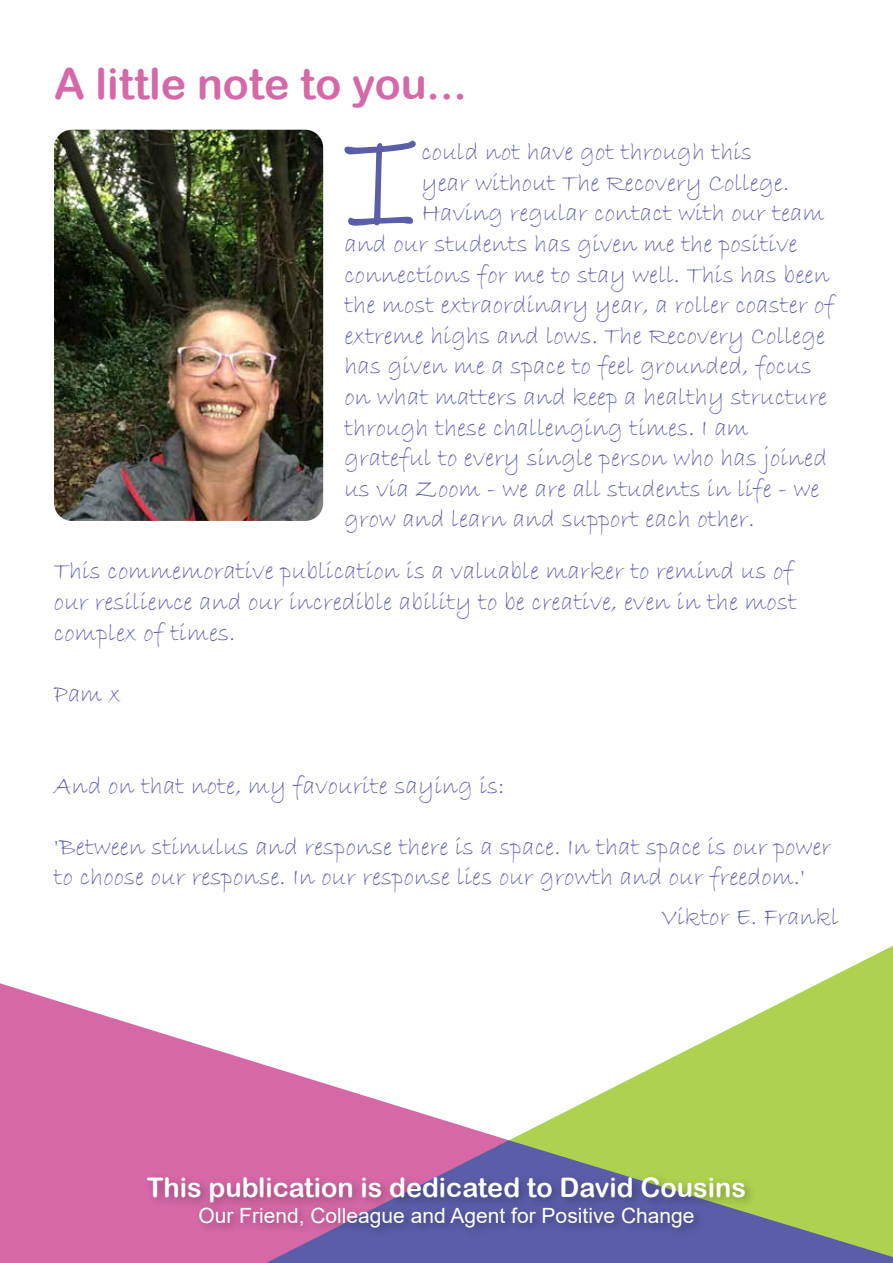
<style>
.page{position:relative;width:893px;height:1263px;background:#fff}
.page>*{position:absolute;margin:0;border:0;box-sizing:border-box;transform-origin:0 0}
.t1{font:119.85px "Ink Free";color:#5b5da9}
.t2{font:42.9px "Arial Rounded MT Bold";color:#d668a8}
.t3{font:27px "Arial Rounded MT Bold";color:#fff}
.t4{font:25.5px/30.6px "Bradley Hand ITC";color:#5b5da9}
.t5{font:21px "Arial";color:#fff}
</style>
<div class="page">
<img style="left:54px;top:130px;width:269px;height:391px">
<svg style="left:0;top:983px;width:300px;height:280px;fill:#d668a8"></svg>
<svg style="left:300px;top:946px;width:593px;height:194px"></svg>
<svg style="left:266px;top:1140px;width:627px;height:123px;background:#939181"></svg>
<div style="left:142px;top:1172px;width:615px;height:67px;background:#000;opacity:.32"></div>
<h2 class="t2" style="left:54px;top:58px;width:414px">A little note to you...</h2>
<h1 class="t1" style="left:342px;top:112px;width:81px">I</h1>
<p class="t4" style="left:421px;top:137px;width:332px">could not have got through this</p>
<p class="t4" style="left:421px;top:168px;width:369px">year without The Recovery College.</p>
<p class="t4" style="left:421px;top:198px;width:405px">Having regular contact with our team</p>
<p class="t4" style="left:344px;top:229px;width:455px">and our students has given me the positive</p>
<p class="t4" style="left:344px;top:260px;width:487px">connections for me to stay well. This has been</p>
<p class="t4" style="left:344px;top:290px;width:492px">the most extraordinary year, a roller coaster of</p>
<p class="t4" style="left:344px;top:321px;width:482px">extreme highs and lows. The Recovery College</p>
<p class="t4" style="left:344px;top:351px;width:469px">has given me a space to feel grounded, focus</p>
<p class="t4" style="left:344px;top:382px;width:484px">on what matters and keep a healthy structure</p>
<p class="t4" style="left:344px;top:413px;width:406px">through these challenging times. I am</p>
<p class="t4" style="left:344px;top:443px;width:484px">grateful to every single person who has joined</p>
<p class="t4" style="left:344px;top:474px;width:477px">us via Zoom - we are all students in life - we</p>
<p class="t4" style="left:344px;top:504px;width:412px">grow and learn and support each other.</p>
<p class="t4" style="left:54px;top:556px;width:744px">This commemorative publication is a valuable marker to remind us of our resilience and our incredible ability to be creative, even in the most complex of times.</p>
<p class="t4" style="left:54px;top:679px;width:68px">Pam x</p>
<p class="t4" style="left:54px;top:771px;width:452px">And on that note, my favourite saying is:</p>
<p class="t4" style="left:54px;top:832px;width:779px">'Between stimulus and response there is a space. In that space is our power to choose our response. In our response lies our growth and our freedom.'</p>
<p class="t4" style="left:661px;top:902px;width:179px">Viktor E. Frankl</p>
<p class="t3" style="left:147px;top:1172px;width:601px">This publication is dedicated to David Cousins</p>
<p class="t5" style="left:198px;top:1201px;width:498px">Our Friend, Colleague and Agent for Positive Change</p>
</div>
